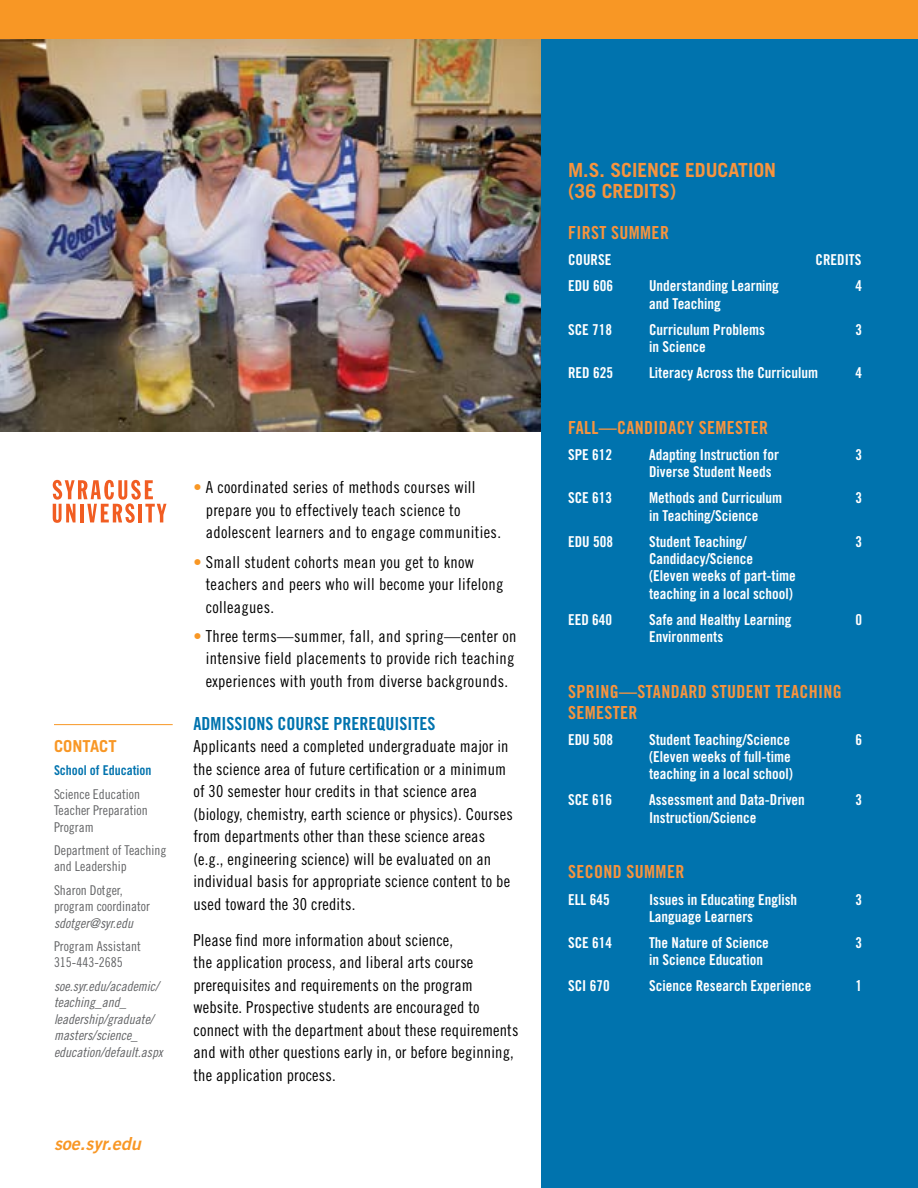
<style>
.page{position:relative;width:918px;height:1188px;background:#fff}
.page>*{position:absolute;margin:0;border:0;box-sizing:border-box;transform-origin:0 0}
.t1{font:700 19.5px/21px "Trade Gothic";color:#f7943e}
.t2{font:18px/20.7px "Trade Gothic Bold Cond Twenty";letter-spacing:.02em;color:#f7943e}
.t3{font:18px "Trade Gothic Bold Cond Twenty";color:#0073ae}
.t4{font:italic 18px "Trade Gothic Bold Two";color:#f89725}
.t5{font:16.5px/22.5px "Trade Gothic Cond Eighteen";letter-spacing:.01em;color:#000}
.t6{font:700 16.5px "Trade Gothic";color:#f89725}
.t7{font:15px/17.2px "Trade Gothic Bold Cond Twenty";color:#fff}
.t8{font:13.5px/16.5px "Trade Gothic Cond Eighteen";color:#636466}
.t9{font:13.5px/16.5px "Trade Gothic Cond Eighteen Obl";color:#636466}
.t10{font:13.5px "Trade Gothic Bold Cond Twenty";color:#0073ae}
.s1{font-family:"Trade Gothic Cond Eighteen Obl"}
.s2{color:#f89725}
</style>
<div class="page">
<img style="left:0;top:39px;width:541px;height:393px">
<div style="left:541px;top:32px;width:377px;height:1156px;background:#0073ae"></div>
<hr style="left:54px;top:724px;width:119px;height:1px;background:#f89725">
<div style="left:0;top:0;width:918px;height:39px;background:#f89725"></div>
<svg style="left:53px;top:480px;width:113px;height:43px"></svg>
<p class="t6" style="left:54px;top:736px;width:64px">CONTACT</p>
<p class="t10" style="left:54px;top:762px;width:99px">School of Education</p>
<p class="t8" style="left:54px;top:785px;width:95px">Science Education<br>Teacher Preparation<br>Program</p>
<p class="t8" style="left:54px;top:842px;width:114px">Department of Teaching and Leadership</p>
<p class="t8" style="left:54px;top:881px;width:97px">Sharon Dotger, program coordinator <span class="s1">sdotger@syr.edu</span></p>
<p class="t8" style="left:54px;top:938px;width:88px">Program Assistant<br>315-443-2685</p>
<p class="t9" style="left:54px;top:977px;width:110px">soe.syr.edu/academic/ teaching_and_ leadership/graduate/ masters/science_ education/default.aspx</p>
<p class="t4" style="left:54px;top:1132px;width:88px">soe.syr.edu</p>
<p class="t5" style="left:206px;top:476px;width:297px;text-indent:-12px"><span class="s2">•</span> A coordinated series of methods courses will prepare you to effectively teach science to adolescent learners and to engage communities.</p>
<p class="t5" style="left:206px;top:550px;width:299px;text-indent:-12px"><span class="s2">•</span> Small student cohorts mean you get to know teachers and peers who will become your lifelong colleagues.</p>
<p class="t5" style="left:206px;top:625px;width:312px;text-indent:-12px"><span class="s2">•</span> Three terms—summer, fall, and spring—center on intensive field placements to provide rich teaching experiences with youth from diverse backgrounds.</p>
<p class="t3" style="left:194px;top:712px;width:243px">ADMISSIONS COURSE PREREQUISITES</p>
<p class="t5" style="left:194px;top:735px;width:321px">Applicants need a completed undergraduate major in the science area of future certification or a minimum of 30 semester hour credits in that science area (biology, chemistry, earth science or physics). Courses from departments other than these science areas (e.g., engineering science) will be evaluated on an individual basis for appropriate science content to be used toward the 30 credits.</p>
<p class="t5" style="left:194px;top:928px;width:326px">Please find more information about science,<br>the application process, and liberal arts course prerequisites and requirements on the program website. Prospective students are encouraged to connect with the department about these requirements and with other questions early in, or before beginning, the application process.</p>
<p class="t1" style="left:568px;top:159px;width:210px">M.S. SCIENCE EDUCATION (36 CREDITS)</p>
<p class="t2" style="left:568px;top:222px;width:102px">FIRST SUMMER</p>
<p class="t7" style="left:568px;top:251px;width:45px">COURSE</p>
<p class="t7" style="left:816px;top:251px;width:47px">CREDITS</p>
<p class="t7" style="left:568px;top:277px;width:46px">EDU 606</p>
<p class="t7" style="left:649px;top:277px;width:131px">Understanding Learning</p>
<p class="t7" style="left:855px;top:277px;width:8px">4</p>
<p class="t7" style="left:649px;top:294px;width:73px">and Teaching</p>
<p class="t7" style="left:568px;top:321px;width:46px">SCE 718</p>
<p class="t7" style="left:649px;top:321px;width:117px">Curriculum Problems</p>
<p class="t7" style="left:855px;top:321px;width:8px">3</p>
<p class="t7" style="left:649px;top:338px;width:58px">in Science</p>
<p class="t7" style="left:568px;top:364px;width:46px">RED 625</p>
<p class="t7" style="left:649px;top:364px;width:171px">Literacy Across the Curriculum</p>
<p class="t7" style="left:855px;top:364px;width:8px">4</p>
<p class="t2" style="left:568px;top:417px;width:202px">FALL—CANDIDACY SEMESTER</p>
<p class="t7" style="left:568px;top:446px;width:46px">SPE 612</p>
<p class="t7" style="left:649px;top:446px;width:131px">Adapting Instruction for</p>
<p class="t7" style="left:855px;top:446px;width:8px">3</p>
<p class="t7" style="left:649px;top:463px;width:124px">Diverse Student Needs</p>
<p class="t7" style="left:568px;top:489px;width:46px">SCE 613</p>
<p class="t7" style="left:649px;top:489px;width:135px">Methods and Curriculum</p>
<p class="t7" style="left:855px;top:489px;width:8px">3</p>
<p class="t7" style="left:649px;top:507px;width:111px">in Teaching/Science</p>
<p class="t7" style="left:568px;top:533px;width:46px">EDU 508</p>
<p class="t7" style="left:649px;top:533px;width:99px">Student Teaching/</p>
<p class="t7" style="left:855px;top:533px;width:8px">3</p>
<p class="t7" style="left:649px;top:550px;width:148px">Candidacy/Science (Eleven weeks of part-time teaching in a local school)</p>
<p class="t7" style="left:568px;top:611px;width:46px">EED 640</p>
<p class="t7" style="left:649px;top:611px;width:144px">Safe and Healthy Learning</p>
<p class="t7" style="left:855px;top:611px;width:8px">0</p>
<p class="t7" style="left:649px;top:628px;width:76px">Environments</p>
<p class="t2" style="left:568px;top:681px;width:275px">SPRING—STANDARD STUDENT TEACHING<br>SEMESTER</p>
<p class="t7" style="left:568px;top:731px;width:46px">EDU 508</p>
<p class="t7" style="left:649px;top:731px;width:143px">Student Teaching/Science</p>
<p class="t7" style="left:855px;top:731px;width:8px">6</p>
<p class="t7" style="left:649px;top:748px;width:146px">(Eleven weeks of full-time teaching in a local school)</p>
<p class="t7" style="left:568px;top:791px;width:46px">SCE 616</p>
<p class="t7" style="left:649px;top:791px;width:157px">Assessment and Data-Driven</p>
<p class="t7" style="left:855px;top:791px;width:8px">3</p>
<p class="t7" style="left:649px;top:809px;width:109px">Instruction/Science</p>
<p class="t2" style="left:568px;top:861px;width:118px">SECOND SUMMER</p>
<p class="t7" style="left:568px;top:890px;width:43px">ELL 645</p>
<p class="t7" style="left:649px;top:890px;width:150px">Issues in Educating English</p>
<p class="t7" style="left:855px;top:890px;width:8px">3</p>
<p class="t7" style="left:649px;top:908px;width:106px">Language Learners</p>
<p class="t7" style="left:568px;top:934px;width:46px">SCE 614</p>
<p class="t7" style="left:649px;top:934px;width:121px">The Nature of Science</p>
<p class="t7" style="left:855px;top:934px;width:8px">3</p>
<p class="t7" style="left:649px;top:951px;width:116px">in Science Education</p>
<p class="t7" style="left:568px;top:977px;width:43px">SCI 670</p>
<p class="t7" style="left:649px;top:977px;width:164px">Science Research Experience</p>
<p class="t7" style="left:855px;top:977px;width:8px">1</p>
</div>
